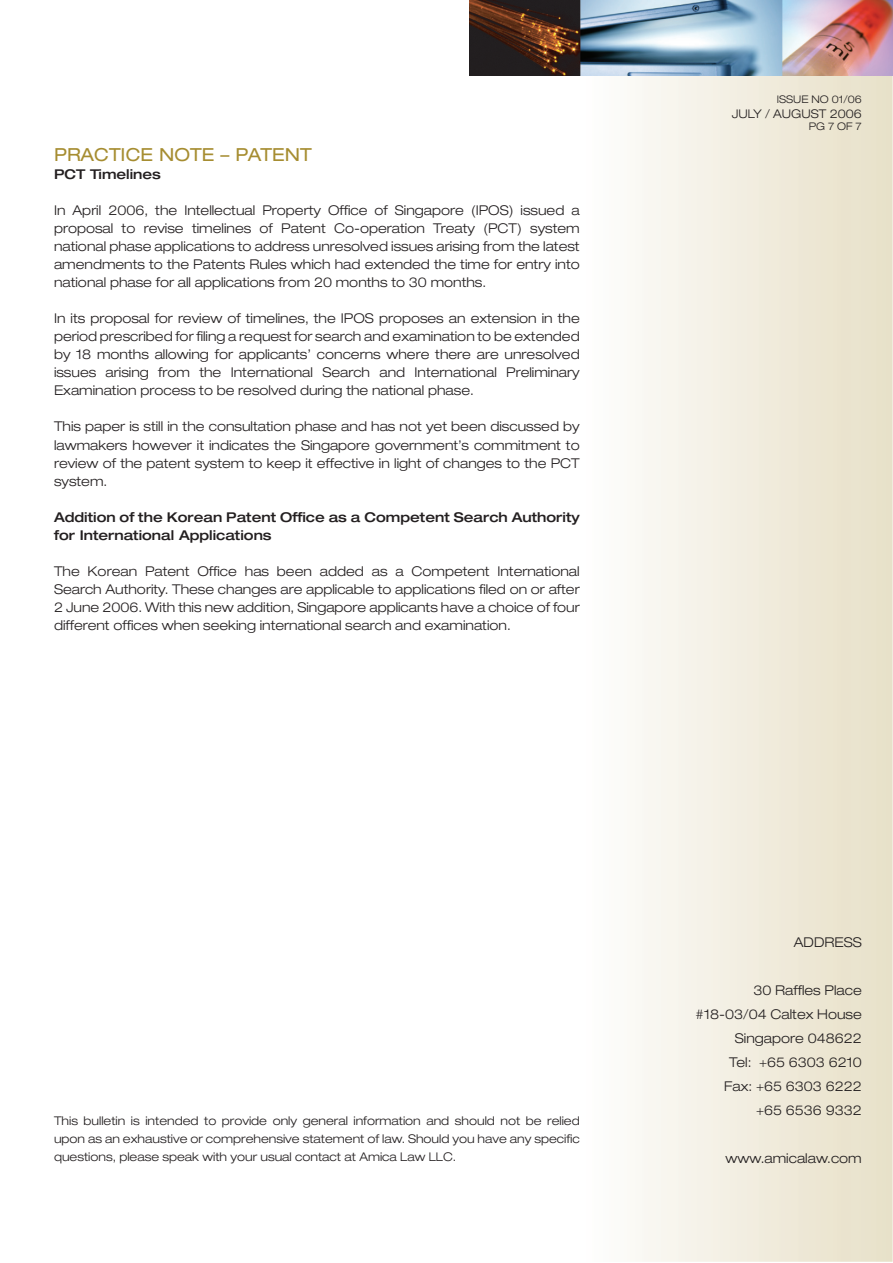
<style>
.page{position:relative;width:893px;height:1263px;background:#fff}
.page>*{position:absolute;margin:0;border:0;box-sizing:border-box;transform-origin:0 0}
.t1{font:expanded 18px "Helvetica Neue";color:#a68d31}
.t2{font:300 expanded 13.5px/18px "Helvetica Neue";color:#231f20;text-align:justify}
.t3{font:500 expanded 13.5px/18px "Helvetica Neue";color:#231f20}
.t4{font:300 expanded 12px/18px "Helvetica Neue";color:#231f20;text-align:justify}
.t5{font:300 expanded 10.5px "Helvetica Neue";color:#231f20}
</style>
<div class="page">
<div style="left:582px;top:6px;width:311px;height:1256px;background:linear-gradient(to right,#fefefe,#e7dfc7)"></div>
<img style="left:469px;top:0;width:424px;height:76px">
<h1 class="t1" style="left:54px;top:144px;width:259px">PRACTICE NOTE – PATENT</h1>
<p class="t3" style="left:54px;top:165px;width:108px">PCT Timelines</p>
<p class="t2" style="left:54px;top:201px;width:527px">In April 2006, the Intellectual Property Office of Singapore (IPOS) issued a proposal to revise timelines of Patent Co-operation Treaty (PCT) system national phase applications to address unresolved issues arising from the latest amendments to the Patents Rules which had extended the time for entry into national phase for all applications from 20 months to 30 months.</p>
<p class="t2" style="left:54px;top:309px;width:527px">In its proposal for review of timelines, the IPOS proposes an extension in the period prescribed for filing a request for search and examination to be extended by 18 months allowing for applicants’ concerns where there are unresolved issues arising from the International Search and International Preliminary Examination process to be resolved during the national phase.</p>
<p class="t2" style="left:54px;top:417px;width:527px">This paper is still in the consultation phase and has not yet been discussed by lawmakers however it indicates the Singapore government’s commitment to review of the patent system to keep it effective in light of changes to the PCT system.</p>
<p class="t3" style="left:54px;top:507px;width:527px">Addition of the Korean Patent Office as a Competent Search Authority for International Applications</p>
<p class="t2" style="left:54px;top:561px;width:527px">The Korean Patent Office has been added as a Competent International Search Authority. These changes are applicable to applications filed on or after 2 June 2006. With this new addition, Singapore applicants have a choice of four different offices when seeking international search and examination.</p>
<p class="t5" style="left:777px;top:93px;width:86px">ISSUE NO 01/06</p>
<p class="t4" style="left:732px;top:104px;width:132px">JULY / AUGUST 2006</p>
<p class="t5" style="left:809px;top:120px;width:54px">PG 7 OF 7</p>
<p class="t4" style="left:54px;top:1111px;width:527px">This bulletin is intended to provide only general information and should not be relied upon as an exhaustive or comprehensive statement of law. Should you have any specific questions, please speak with your usual contact at Amica Law LLC.</p>
<p class="t2" style="left:794px;top:933px;width:70px">ADDRESS</p>
<p class="t2" style="left:695px;top:978px;width:168px;line-height:24px;text-align:right">30 Raffles Place #18-03/04 Caltex House<br>Singapore 048622<br>Tel: +65 6303 6210<br>Fax: +65 6303 6222 +65 6536 9332</p>
<p class="t2" style="left:725px;top:1149px;width:138px">www.amicalaw.com</p>
</div>
